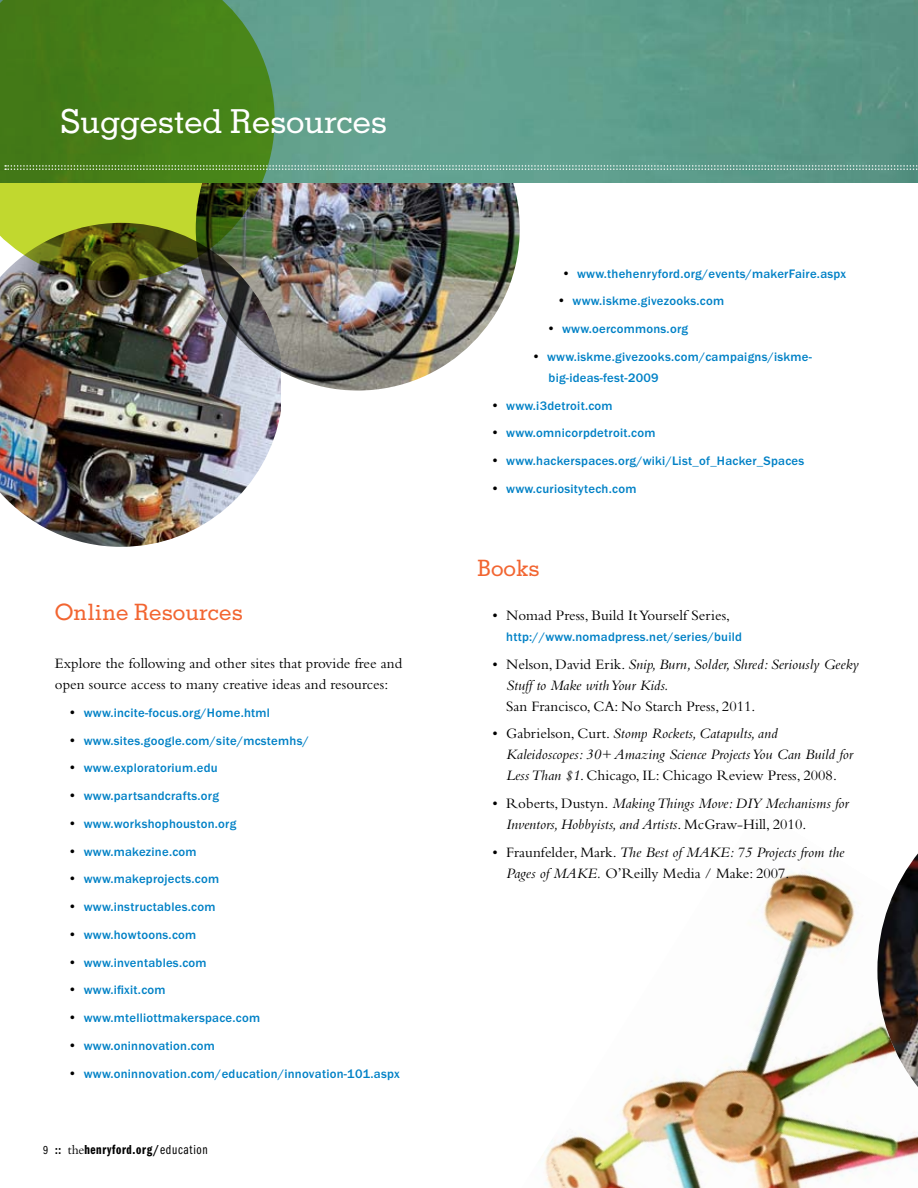
<style>
.page{position:relative;width:918px;height:1188px;background:#fff}
.page>*{position:absolute;margin:0;border:0;box-sizing:border-box;transform-origin:0 0}
.t1{font:500 33px "Memphis LT Std";letter-spacing:-.01em;color:#fff}
.t2{font:500 22.5px "Memphis LT Std";color:#f26531}
.t3{font:italic 15px/21px "Bembo";color:#000}
.t4{font:15px/21px "Bembo";color:#000}
.t5{font:13.5px "Franklin Gothic Demi Cmpr";letter-spacing:.05em;color:#000}
.t6{font:500 12.75px/21px "Franklin Gothic";letter-spacing:.02em;color:#0081c6}
.s1{font-family:"Bembo";font-weight:400;font-size:15px;color:#000}
.s2{font-family:"Franklin Gothic Book Cmpr";font-size:12px}
.s3{font-size:12px}
.s4{font-family:"Bembo"}
.s5{font-family:"Franklin Gothic Book Cmpr"}
.s6{font-style:normal}
</style>
<div class="page">
<img style="left:541px;top:871px;width:363px;height:317px">
<svg style="left:877px;top:1089px;width:41px;height:68px"></svg>
<img style="left:877px;top:853px;width:41px;height:236px">
<img style="left:0;top:281px;width:281px;height:266px">
<img style="left:196px;top:183px;width:324px;height:208px">
<img style="left:275px;top:0;width:643px;height:183px">
<svg style="left:0;top:0;width:275px;height:281px;background:#5a8324"></svg>
<svg style="left:5px;top:165px;width:913px;height:5px;background:#7aaa89"></svg>
<h1 class="t1" style="left:60px;top:101px;width:328px">Suggested Resources</h1>
<h2 class="t2" style="left:55px;top:598px;width:190px">Online Resources</h2>
<p class="t4" style="left:55px;top:653px;width:349px">Explore the following and other sites that provide free and open source access to many creative ideas and resources:</p>
<p class="t6" style="left:70px;top:702px;width:202px"><span class="s1">•</span> www.incite-focus.org/Home.html</p>
<p class="t6" style="left:70px;top:730px;width:240px"><span class="s1">•</span> www.sites.google.com/site/mcstemhs/</p>
<p class="t6" style="left:70px;top:758px;width:149px"><span class="s1">•</span> www.exploratorium.edu</p>
<p class="t6" style="left:70px;top:786px;width:150px"><span class="s1">•</span> www.partsandcrafts.org</p>
<p class="t6" style="left:70px;top:813px;width:168px"><span class="s1">•</span> www.workshophouston.org</p>
<p class="t6" style="left:70px;top:841px;width:128px"><span class="s1">•</span> www.makezine.com</p>
<p class="t6" style="left:70px;top:869px;width:151px"><span class="s1">•</span> www.makeprojects.com</p>
<p class="t6" style="left:70px;top:897px;width:147px"><span class="s1">•</span> www.instructables.com</p>
<p class="t6" style="left:70px;top:924px;width:128px"><span class="s1">•</span> www.howtoons.com</p>
<p class="t6" style="left:70px;top:952px;width:138px"><span class="s1">•</span> www.inventables.com</p>
<p class="t6" style="left:70px;top:980px;width:97px"><span class="s1">•</span> www.ifixit.com</p>
<p class="t6" style="left:70px;top:1008px;width:192px"><span class="s1">•</span> www.mtelliottmakerspace.com</p>
<p class="t6" style="left:70px;top:1035px;width:147px"><span class="s1">•</span> www.oninnovation.com</p>
<p class="t6" style="left:70px;top:1063px;width:331px"><span class="s1">•</span> www.oninnovation.com/education/innovation-101.aspx</p>
<p class="t5" style="left:43px;top:1142px;width:166px"><span class="s2">9</span> <span class="s3">::</span> <span class="s4">the</span>henryford.org/<span class="s5">education</span></p>
<p class="t6" style="left:563px;top:263px;width:284px"><span class="s1">•</span> www.thehenryford.org/events/makerFaire.aspx</p>
<p class="t6" style="left:559px;top:291px;width:167px"><span class="s1">•</span> www.iskme.givezooks.com</p>
<p class="t6" style="left:548px;top:319px;width:141px"><span class="s1">•</span> www.oercommons.org</p>
<p class="t6" style="left:549px;top:346px;width:265px;text-indent:-15px"><span class="s1">•</span> www.iskme.givezooks.com/campaigns/iskme&shy;big-ideas-fest-2009</p>
<p class="t6" style="left:492px;top:395px;width:122px"><span class="s1">•</span> www.i3detroit.com</p>
<p class="t6" style="left:492px;top:423px;width:164px"><span class="s1">•</span> www.omnicorpdetroit.com</p>
<p class="t6" style="left:492px;top:451px;width:313px"><span class="s1">•</span> www.hackerspaces.org/wiki/List_of_Hacker_Spaces</p>
<p class="t6" style="left:492px;top:478px;width:146px"><span class="s1">•</span> www.curiositytech.com</p>
<h2 class="t2" style="left:477px;top:554px;width:64px">Books</h2>
<p class="t4" style="left:492px;top:604px;width:239px">• Nomad Press, Build It Yourself Series,</p>
<p class="t6" style="left:506px;top:626px;width:237px">http://www.nomadpress.net/series/build</p>
<p class="t3" style="left:506px;top:653px;width:354px;text-indent:-14px"><span class="s6">• Nelson, David Erik.</span> Snip, Burn, Solder, Shred: Seriously Geeky<br>Stuff to Make with Your Kids.</p>
<p class="t4" style="left:506px;top:695px;width:251px">San Francisco, CA: No Starch Press, 2011.</p>
<p class="t3" style="left:506px;top:723px;width:348px;text-indent:-14px"><span class="s6">• Gabrielson, Curt.</span> Stomp Rockets, Catapults, and<br>Kaleidoscopes: 30+ Amazing Science Projects You Can Build for<br>Less Than $1<span class="s6">. Chicago, IL: Chicago Review Press, 2008.</span></p>
<p class="t3" style="left:506px;top:793px;width:344px;text-indent:-14px"><span class="s6">• Roberts, Dustyn.</span> Making Things Move: DIY Mechanisms for<br>Inventors, Hobbyists, and Artists<span class="s6">. McGraw-Hill, 2010.</span></p>
<p class="t3" style="left:506px;top:841px;width:340px;text-indent:-14px"><span class="s6">• Fraunfelder, Mark.</span> The Best of MAKE: 75 Projects from the<br>Pages of MAKE. <span class="s6">O’Reilly Media / Make: 2007.</span></p>
</div>
